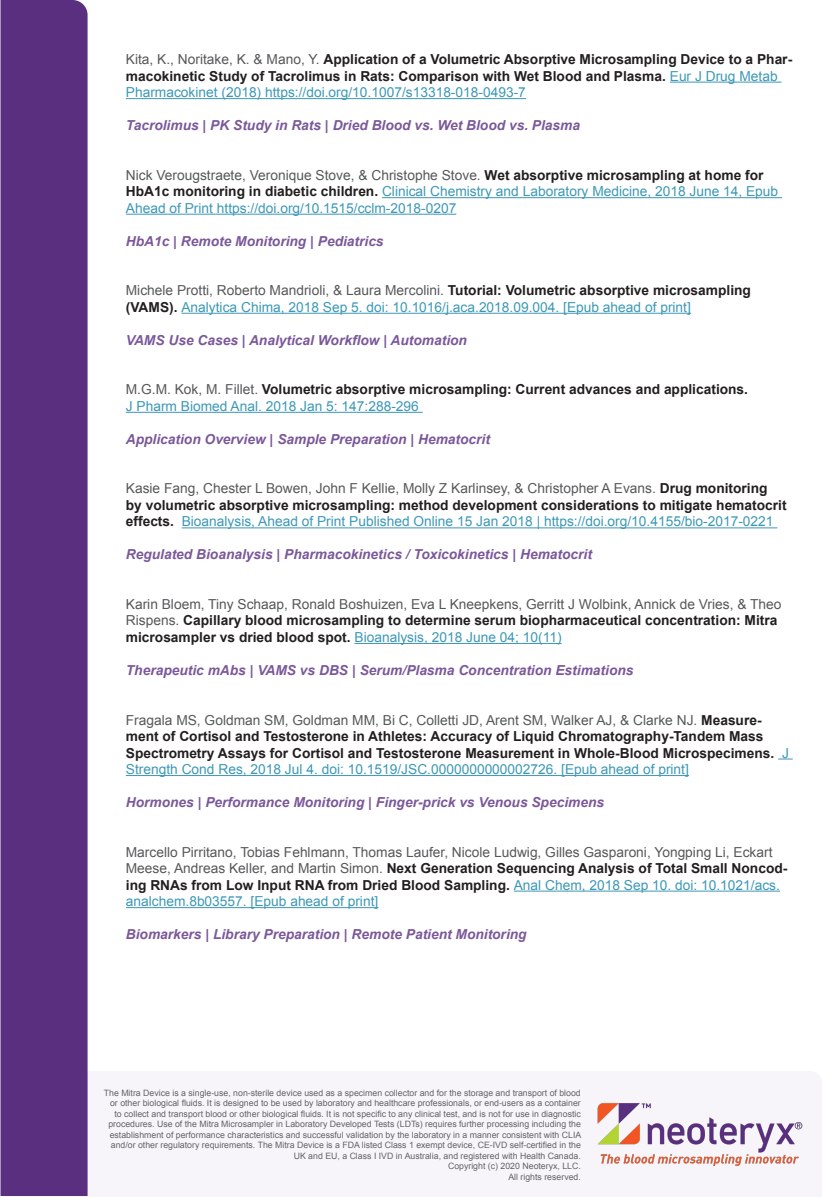
<style>
.page{position:relative;width:822px;height:1197px;background:#fff}
.page>*{position:absolute;margin:0;border:0;box-sizing:border-box;transform-origin:0 0}
.t1{font:700 13.75px/16.5px "Arial";color:#231f20}
.Keywords{font:13.75px/16.5px "Arial";color:#3c98b7}
.Keywords-2{font:italic 700 13.75px "Arial";color:#7b589a}
.t2{font:13.75px/16.5px "Arial";color:#57585a}
.t3{font:8.75px/10.5px "Arial";color:#636366;text-align:right}
.s1{font-weight:400;color:#57585a}
.s2{font-weight:400;color:#3c98b7}
.s3{color:#57585a}
.s4{font-weight:700;color:#231f20}
.s5{color:#3c98b7}
</style>
<div class="page">
<div style="left:1px;top:0;width:87px;height:1195px;background:#5a2f80"></div>
<img style="left:597px;top:1103px;width:205px;height:63px">
<hr style="left:669px;top:82px;width:112px;height:1px;background:#3c98b7">
<hr style="left:126px;top:98px;width:400px;height:1px;background:#3c98b7">
<hr style="left:382px;top:197px;width:399px;height:1px;background:#3c98b7">
<hr style="left:126px;top:214px;width:330px;height:1px;background:#3c98b7">
<hr style="left:181px;top:313px;width:509px;height:1px;background:#3c98b7">
<hr style="left:126px;top:412px;width:296px;height:1px;background:#3c98b7">
<hr style="left:182px;top:527px;width:595px;height:1px;background:#3c98b7">
<hr style="left:354px;top:643px;width:207px;height:1px;background:#3c98b7">
<svg style="left:778px;top:758px;width:14px;height:1px"></svg>
<hr style="left:126px;top:775px;width:562px;height:1px;background:#3c98b7">
<hr style="left:513px;top:890px;width:266px;height:1px;background:#3c98b7">
<hr style="left:126px;top:907px;width:252px;height:1px;background:#3c98b7">
<p class="t1" style="left:126px;top:51px;width:667px"><span class="s1">Kita, K., Noritake, K. &amp; Mano, Y.</span> Application of a Volumetric Absorptive Microsampling Device to a Phar&shy;macokinetic Study of Tacrolimus in Rats: Comparison with Wet Blood and Plasma. <span class="s2">Eur J Drug Metab<br>Pharmacokinet (2018) https://doi.org/10.1007/s13318-018-0493-7</span></p>
<p class="Keywords-2" style="left:126px;top:116px;width:455px">Tacrolimus | PK Study in Rats | Dried Blood vs. Wet Blood vs. Plasma</p>
<p class="Keywords" style="left:126px;top:167px;width:653px"><span class="s3">Nick Verougstraete, Veronique Stove, &amp; Christophe Stove.</span> <span class="s4">Wet absorptive microsampling at home for<br>HbA1c monitoring in diabetic children.</span> Clinical Chemistry and Laboratory Medicine, 2018 June 14, Epub<br>Ahead of Print https://doi.org/10.1515/cclm-2018-0207</p>
<p class="Keywords-2" style="left:126px;top:232px;width:259px">HbA1c | Remote Monitoring | Pediatrics</p>
<p class="Keywords" style="left:126px;top:282px;width:626px"><span class="s3">Michele Protti, Roberto Mandrioli, &amp; Laura Mercolini.</span> <span class="s4">Tutorial: Volumetric absorptive microsampling (VAMS).</span> Analytica Chima, 2018 Sep 5. doi: 10.1016/j.aca.2018.09.004. [Epub ahead of print]</p>
<p class="Keywords-2" style="left:126px;top:331px;width:342px">VAMS Use Cases | Analytical Workflow | Automation</p>
<p class="t1" style="left:126px;top:381px;width:623px"><span class="s1">M.G.M. Kok, M. Fillet.</span> Volumetric absorptive microsampling: Current advances and applications.</p>
<p class="Keywords" style="left:126px;top:398px;width:294px">J Pharm Biomed Anal. 2018 Jan 5: 147:288-296</p>
<p class="Keywords-2" style="left:126px;top:430px;width:365px">Application Overview | Sample Preparation | Hematocrit</p>
<p class="t1" style="left:126px;top:480px;width:662px"><span class="s1">Kasie Fang, Chester L Bowen, John F Kellie, Molly Z Karlinsey, &amp; Christopher A Evans.</span> Drug monitoring by volumetric absorptive microsampling: method development considerations to mitigate hematocrit effects. <span class="s2">Bioanalysis, Ahead of Print Published Online 15 Jan 2018 | https://doi.org/10.4155/bio-2017-0221</span></p>
<p class="Keywords-2" style="left:126px;top:545px;width:467px">Regulated Bioanalysis | Pharmacokinetics / Toxicokinetics | Hematocrit</p>
<p class="t1" style="left:126px;top:596px;width:656px"><span class="s1">Karin Bloem, Tiny Schaap, Ronald Boshuizen, Eva L Kneepkens, Gerritt J Wolbink, Annick de Vries, &amp; Theo<br>Rispens.</span> Capillary blood microsampling to determine serum biopharmaceutical concentration: Mitra microsampler vs dried blood spot. <span class="s2">Bioanalysis, 2018 June 04; 10(11)</span></p>
<p class="Keywords-2" style="left:126px;top:661px;width:509px">Therapeutic mAbs | VAMS vs DBS | Serum/Plasma Concentration Estimations</p>
<p class="t1" style="left:126px;top:711px;width:664px"><span class="s1">Fragala MS, Goldman SM, Goldman MM, Bi C, Colletti JD, Arent SM, Walker AJ, &amp; Clarke NJ.</span> Measure&shy;ment of Cortisol and Testosterone in Athletes: Accuracy of Liquid Chromatography-Tandem Mass Spectrometry Assays for Cortisol and Testosterone Measurement in Whole-Blood Microspecimens. <span class="s2">J Strength Cond Res, 2018 Jul 4. doi: 10.1519/JSC.0000000000002726. [Epub ahead of print]</span></p>
<p class="Keywords-2" style="left:126px;top:793px;width:479px">Hormones | Performance Monitoring | Finger-prick vs Venous Specimens</p>
<p class="t2" style="left:126px;top:843px;width:662px">Marcello Pirritano, Tobias Fehlmann, Thomas Laufer, Nicole Ludwig, Gilles Gasparoni, Yongping Li, Eckart Meese, Andreas Keller, and Martin Simon. <span class="s4">Next Generation Sequencing Analysis of Total Small Noncod&shy;ing RNAs from Low Input RNA from Dried Blood Sampling.</span> <span class="s5">Anal Chem, 2018 Sep 10. doi: 10.1021/acs. analchem.8b03557. [Epub ahead of print]</span></p>
<p class="Keywords-2" style="left:126px;top:925px;width:402px">Biomarkers | Library Preparation | Remote Patient Monitoring</p>
<p class="t3" style="left:104px;top:1087px;width:479px">The Mitra Device is a single-use, non-sterile device used as a specimen collector and for the storage and transport of blood or other biological fluids. It is designed to be used by laboratory and healthcare professionals, or end-users as a container to collect and transport blood or other biological fluids. It is not specific to any clinical test, and is not for use in diagnostic procedures. Use of the Mitra Microsampler in Laboratory Developed Tests (LDTs) requires further processing including the establishment of performance characteristics and successful validation by the laboratory in a manner consistent with CLIA and/or other regulatory requirements. The Mitra Device is a FDA listed Class 1 exempt device, CE-IVD self-certified in the UK and EU, a Class I IVD in Australia, and registered with Health Canada.<br>Copyright (c) 2020 Neoteryx, LLC.<br>All rights reserved.</p>
</div>
